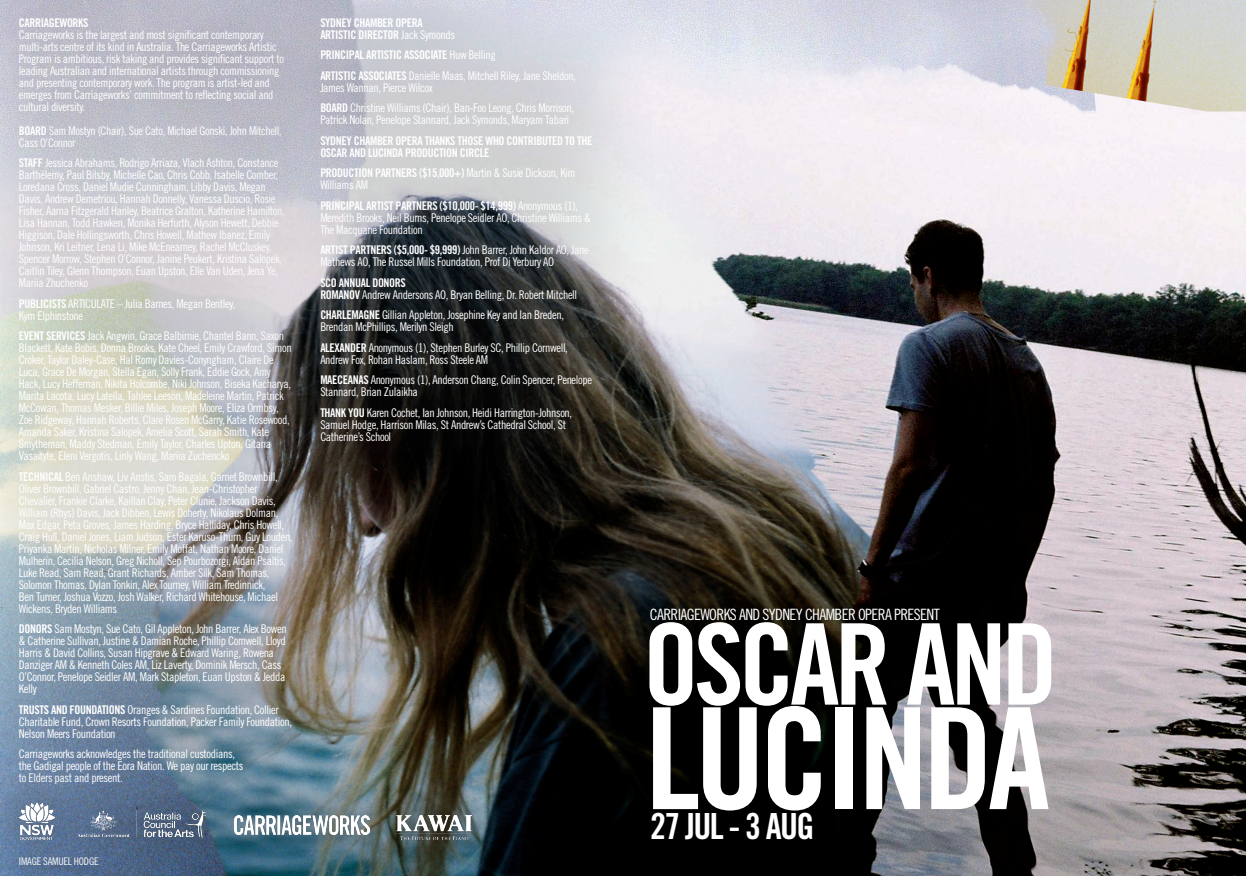
<style>
.page{position:relative;width:1246px;height:876px;background:#fff}
.page>*{position:absolute;margin:0;border:0;box-sizing:border-box;transform-origin:0 0}
.t1{font:141px "Trade Gothic LT Std Bd Cn 20";letter-spacing:-.04em;color:#fff}
.t2{font:112.65px "Trade Gothic LT Std Bd Cn 20";letter-spacing:-.045em;color:#fff}
.t3{font:36px "Trade Gothic LT Std Bd Cn 20";letter-spacing:-.045em;color:#fff}
.t4{font:15.6px "Trade Gothic LT Std Cn 18";letter-spacing:-.04em;color:#fff}
.t5{font:12px/12px "Trade Gothic LT Std Cn 18";letter-spacing:-.03em;color:#fff}
.t6{font:12px/12px "Trade Gothic LT Std Bd Cn 20";letter-spacing:-.03em;color:#fff}
.t7{font:10.5px "Trade Gothic LT Std Cn 18";letter-spacing:-.02em;color:#fff}
.s1{font-family:"Trade Gothic LT Std Bd Cn 20"}
.s2{font-family:"Trade Gothic LT Std Cn 18"}
</style>
<div class="page">
<img style="left:372px;top:0;width:874px;height:876px">
<div style="left:0;top:0;width:372px;height:866px;background:#231f20;opacity:.15"></div>
<div style="left:237px;top:0;width:435px;height:524px;background:#231f20;opacity:.15"></div>
<div style="left:356px;top:774px;width:156px;height:102px;background:#231f20;opacity:.47"></div>
<img style="left:409px;top:816px;width:62px;height:23px">
<div style="left:193px;top:773px;width:216px;height:103px;background:#231f20;opacity:.47"></div>
<img style="left:244px;top:816px;width:125px;height:18px">
<div style="left:0;top:762px;width:94px;height:114px;background:#231f20;opacity:.47"></div>
<img style="left:19px;top:802px;width:22px;height:38px">
<div style="left:41px;top:771px;width:203px;height:105px;background:#231f20;opacity:.47"></div>
<img style="left:78px;top:810px;width:127px;height:27px">
<p class="t6" style="left:19px;top:16px;width:71px">CARRIAGEWORKS</p>
<p class="t5" style="left:19px;top:28px;width:267px">Carriageworks is the largest and most significant contemporary multi-arts centre of its kind in Australia. The Carriageworks Artistic Program is ambitious, risk taking and provides significant support to leading Australian and international artists through commissioning and presenting contemporary work. The program is artist-led and emerges from Carriageworks’ commitment to reflecting social and cultural diversity.</p>
<p class="t5" style="left:19px;top:124px;width:264px"><span class="s1">BOARD</span> Sam Mostyn (Chair), Sue Cato, Michael Gonski, John Mitchell,<br>Cass O’Connor</p>
<p class="t5" style="left:19px;top:157px;width:267px"><span class="s1">STAFF</span> Jessica Abrahams, Rodrigo Arriaza, Vlach Ashton, Constance Barthélemy, Paul Bilsby, Michelle Cao, Chris Cobb, Isabelle Comber, Loredana Cross, Daniel Mudie Cunningham, Libby Davis, Megan Davis, Andrew Demetriou, Hannah Donnelly, Vanessa Duscio, Rosie Fisher, Aarna Fitzgerald Hanley, Beatrice Gralton, Katherine Hamilton, Lisa Hannan, Todd Hawken, Monika Herfurth, Alyson Hewett, Debbie Higgison, Dale Hollingsworth, Chris Howell, Mathew Ibanez, Emily Johnson, Kri Leitner, Lena Li, Mike McEnearney, Rachel McCluskey, Spencer Morrow, Stephen O’Connor, Janine Peukert, Kristina Salopek, Caitlin Tiley, Glenn Thompson, Euan Upston, Elle Van Uden, Jena Ye, Mariia Zhuchenko</p>
<p class="t5" style="left:19px;top:297px;width:218px"><span class="s1">PUBLICISTS</span> ARTICULATE – Julia Barnes, Megan Bentley,<br>Kym Elphinstone</p>
<p class="t5" style="left:19px;top:330px;width:274px"><span class="s1">EVENT SERVICES</span> Jack Angwin, Grace Balbirnie, Chantel Bann, Saxon Blackett, Kate Bobis, Donna Brooks, Kate Cheel, Emily Crawford, Simon Croker, Taylor Daley-Case, Hal Romy Davies-Conyngham, Claire De Luca, Grace De Morgan, Stella Egan, Solly Frank, Eddie Gock, Amy Hack, Lucy Heffernan, Nikita Holcombe, Niki Johnson, Biseka Kacharya, Marita Lacota, Lucy Latella, Tahlee Leeson, Madeleine Martin, Patrick McCowan, Thomas Mesker, Billie Miles, Joseph Moore, Eliza Ormbsy, Zoe Ridgeway, Hannah Roberts, Clare Rosen McGarry, Katie Rosewood, Amanda Saker, Kristina Salopek, Amelia Scott, Sarah Smith, Kate Smytheman, Maddy Stedman, Emily Taylor, Charles Upton, Gitana Vasaityte, Eleni Vergotis, Linly Wang, Mariia Zuchencko</p>
<p class="t5" style="left:19px;top:470px;width:275px"><span class="s1">TECHNICAL</span> Ben Anshaw, Liv Anstis, Saro Bagala, Garnet Brownbill, Oliver Brownbill, Gabriel Castro, Jenny Chan, Jean-Christopher Chevalier, Frankie Clarke, Kaillan Clay, Peter Clunie, Jackson Davis, William (Rhys) Davis, Jack Dibben, Lewis Doherty, Nikolaus Dolman, Max Edgar, Peta Groves, James Harding, Bryce Halliday, Chris Howell, Craig Hull, Daniel Jones, Liam Judson, Ester Karuso-Thurn, Guy Louden, Priyanka Martin, Nicholas Milner, Emily Moffat, Nathan Moore, Daniel Mulherin, Cecilia Nelson, Greg Nicholl, Sep Pourbozorgi, Aidan Psaltis, Luke Read, Sam Read, Grant Richards, Amber Silk, Sam Thomas, Solomon Thomas, Dylan Tonkin, Alex Tourney, William Tredinnick,<br>Ben Turner, Joshua Vozzo, Josh Walker, Richard Whitehouse, Michael Wickens, Bryden Williams</p>
<p class="t5" style="left:19px;top:623px;width:269px"><span class="s1">DONORS</span> Sam Mostyn, Sue Cato, Gil Appleton, John Barrer, Alex Bowen &amp; Catherine Sullivan, Justine &amp; Damian Roche, Phillip Cornwell, Lloyd Harris &amp; David Collins, Susan Hipgrave &amp; Edward Waring, Rowena Danziger AM &amp; Kenneth Coles AM, Liz Laverty, Dominik Mersch, Cass O’Connor, Penelope Seidler AM, Mark Stapleton, Euan Upston &amp; Jedda Kelly</p>
<p class="t5" style="left:19px;top:703px;width:275px"><span class="s1">TRUSTS AND FOUNDATIONS</span> Oranges &amp; Sardines Foundation, Collier<br>Charitable Fund, Crown Resorts Foundation, Packer Family Foundation,<br>Nelson Meers Foundation</p>
<p class="t5" style="left:19px;top:748px;width:226px">Carriageworks acknowledges the traditional custodians, the Gadigal people of the Eora Nation. We pay our respects to Elders past and present.</p>
<p class="t6" style="left:320px;top:16px;width:136px">SYDNEY CHAMBER OPERA<br>ARTISTIC DIRECTOR <span class="s2">Jack Symonds</span></p>
<p class="t6" style="left:320px;top:49px;width:177px">PRINCIPAL ARTISTIC ASSOCIATE <span class="s2">Huw Belling</span></p>
<p class="t5" style="left:320px;top:69px;width:257px"><span class="s1">ARTISTIC ASSOCIATES</span> Danielle Maas, Mitchell Riley, Jane Sheldon,<br>James Wannan, Pierce Wilcox</p>
<p class="t5" style="left:320px;top:102px;width:255px"><span class="s1">BOARD</span> Christine Williams (Chair), Ban-Foo Leong, Chris Morrison,<br>Patrick Nolan, Penelope Stannard, Jack Symonds, Maryam Tabari</p>
<p class="t6" style="left:320px;top:134px;width:274px">SYDNEY CHAMBER OPERA THANKS THOSE WHO CONTRIBUTED TO THE<br>OSCAR AND LUCINDA PRODUCTION CIRCLE</p>
<p class="t6" style="left:320px;top:167px;width:257px">PRODUCTION PARTNERS ($15,000+) <span class="s2">Martin &amp; Susie Dickson, Kim</span></p>
<p class="t5" style="left:320px;top:179px;width:49px">Williams AM</p>
<p class="t6" style="left:320px;top:199px;width:259px">PRINCIPAL ARTIST PARTNERS ($10,000- $14,999) <span class="s2">Anonymous (1),</span></p>
<p class="t5" style="left:320px;top:211px;width:272px">Meredith Brooks, Neil Burns, Penelope Seidler AO, Christine Williams &amp;<br>The Macquarie Foundation</p>
<p class="t6" style="left:320px;top:244px;width:270px">ARTIST PARTNERS ($5,000- $9,999) <span class="s2">John Barrer, John Kaldor AO, Jane</span></p>
<p class="t5" style="left:320px;top:256px;width:235px">Mathews AO, The Russel Mills Foundation, Prof Di Yerbury AO</p>
<p class="t6" style="left:320px;top:276px;width:87px">SCO ANNUAL DONORS</p>
<p class="t5" style="left:320px;top:284px;width:258px;line-height:20.5px"><span class="s1">ROMANOV</span> Andrew Andersons AO, Bryan Belling, Dr. Robert Mitchell<br><span class="s1">CHARLEMAGNE</span> Gillian Appleton, Josephine Key and Ian Breden,</p>
<p class="t5" style="left:320px;top:316px;width:249px;line-height:20.5px">Brendan McPhillips, Merilyn Sleigh<br><span class="s1">ALEXANDER</span> Anonymous (1), Stephen Burley SC, Phillip Cornwell,</p>
<p class="t5" style="left:320px;top:349px;width:273px;line-height:20.5px">Andrew Fox, Rohan Haslam, Ross Steele AM<br><span class="s1">MAECEANAS</span> Anonymous (1), Anderson Chang, Colin Spencer, Penelope</p>
<p class="t5" style="left:320px;top:381px;width:253px;line-height:20.5px">Stannard, Brian Zulaikha<br><span class="s1">THANK YOU</span> Karen Cochet, Ian Johnson, Heidi Harrington-Johnson,</p>
<p class="t5" style="left:320px;top:418px;width:247px">Samuel Hodge, Harrison Milas, St Andrew’s Cathedral School, St<br>Catherine’s School</p>
<p class="t7" style="left:19px;top:855px;width:81px">IMAGE SAMUEL HODGE</p>
<h3 class="t4" style="left:650px;top:606px;width:291px">CARRIAGEWORKS AND SYDNEY CHAMBER OPERA PRESENT</h3>
<h2 class="t2" style="left:643px;top:596px;width:417px">OSCAR AND</h2>
<h1 class="t1" style="left:645px;top:673px;width:406px">LUCINDA</h1>
<h3 class="t3" style="left:650px;top:804px;width:166px">27 JUL - 3 AUG</h3>
</div>
